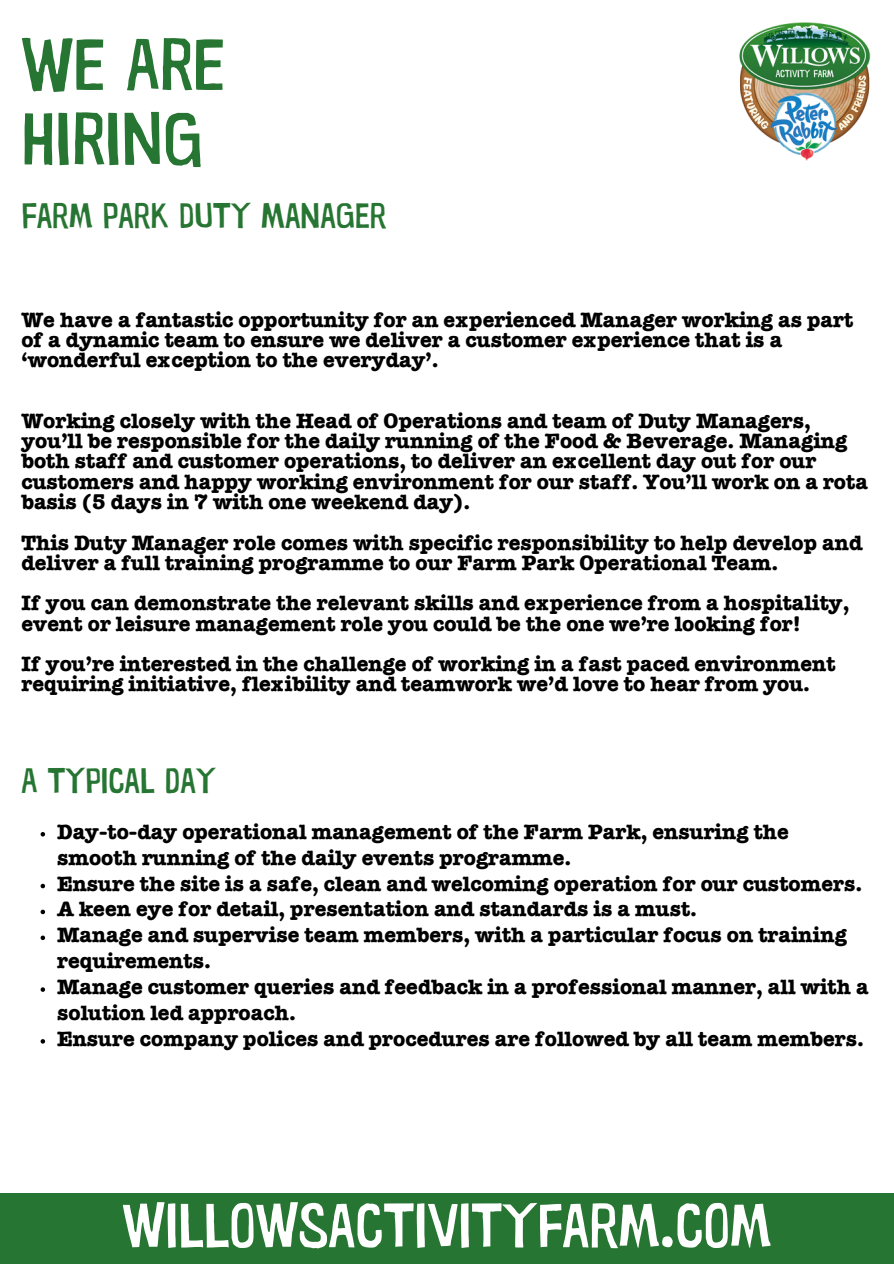
<style>
.page{position:relative;width:894px;height:1264px;background:#fff}
.page>*{position:absolute;margin:0;border:0;box-sizing:border-box;transform-origin:0 0}
.t1{font:75px/74.2px "Warugaki";color:#277532}
.t2{font:63px "Warugaki";color:#fff}
.t3{font:36px "Warugaki";color:#277532}
.t4{font:700 21px/20.2px "American Typewriter ITC Pro";color:#000}
</style>
<div class="page">
<img style="left:739px;top:22px;width:132px;height:139px">
<svg style="left:41px;top:832px;width:4px;height:4px"></svg>
<svg style="left:41px;top:883px;width:4px;height:5px"></svg>
<svg style="left:41px;top:909px;width:4px;height:5px"></svg>
<svg style="left:41px;top:935px;width:4px;height:5px"></svg>
<svg style="left:41px;top:987px;width:4px;height:4px"></svg>
<svg style="left:41px;top:1039px;width:4px;height:4px"></svg>
<div style="left:0;top:1193px;width:893px;height:70px;background:#277532"></div>
<p class="t1" style="left:21px;top:26px;width:204px">WE ARE<br>HIRING</p>
<p class="t3" style="left:21px;top:193px;width:366px">FARM PARK DUTY MANAGER</p>
<h3 class="t4" style="left:21px;top:312px;width:833px">We have a fantastic opportunity for an experienced Manager working as part of a dynamic team to ensure we deliver a customer experience that is a ‘wonderful exception to the everyday’.</h3>
<h4 class="t4" style="left:21px;top:414px;width:847px">Working closely with the Head of Operations and team of Duty Managers, you’ll be responsible for the daily running of the Food &amp; Beverage. Managing both staff and customer operations, to deliver an excellent day out for our customers and happy working environment for our staff. You’ll work on a rota basis (5 days in 7 with one weekend day).</h4>
<h4 class="t4" style="left:21px;top:535px;width:842px">This Duty Manager role comes with specific responsibility to help develop and deliver a full training programme to our Farm Park Operational Team.</h4>
<h4 class="t4" style="left:21px;top:596px;width:829px">If you can demonstrate the relevant skills and experience from a hospitality, event or leisure management role you could be the one we’re looking for!</h4>
<h4 class="t4" style="left:21px;top:657px;width:815px">If you’re interested in the challenge of working in a fast paced environment requiring initiative, flexibility and teamwork we’d love to hear from you.</h4>
<h4 class="t3" style="left:21px;top:758px;width:196px">A TYPICAL DAY</h4>
<h3 class="t4" style="left:57px;top:821px;width:733px;line-height:25.8px">Day-to-day operational management of the Farm Park, ensuring the smooth running of the daily events programme.</h3>
<p class="t4" style="left:57px;top:876px;width:806px">Ensure the site is a safe, clean and welcoming operation for our customers.</p>
<p class="t4" style="left:57px;top:902px;width:641px">A keen eye for detail, presentation and standards is a must.</p>
<p class="t4" style="left:57px;top:925px;width:791px;line-height:26px">Manage and supervise team members, with a particular focus on training requirements.</p>
<p class="t4" style="left:57px;top:977px;width:812px;line-height:25.8px">Manage customer queries and feedback in a professional manner, all with a solution led approach.</p>
<p class="t4" style="left:57px;top:1031px;width:807px">Ensure company polices and procedures are followed by all team members.</p>
<h2 class="t2" style="left:122px;top:1186px;width:650px">WILLOWSACTIVITYFARM.COM</h2>
</div>
